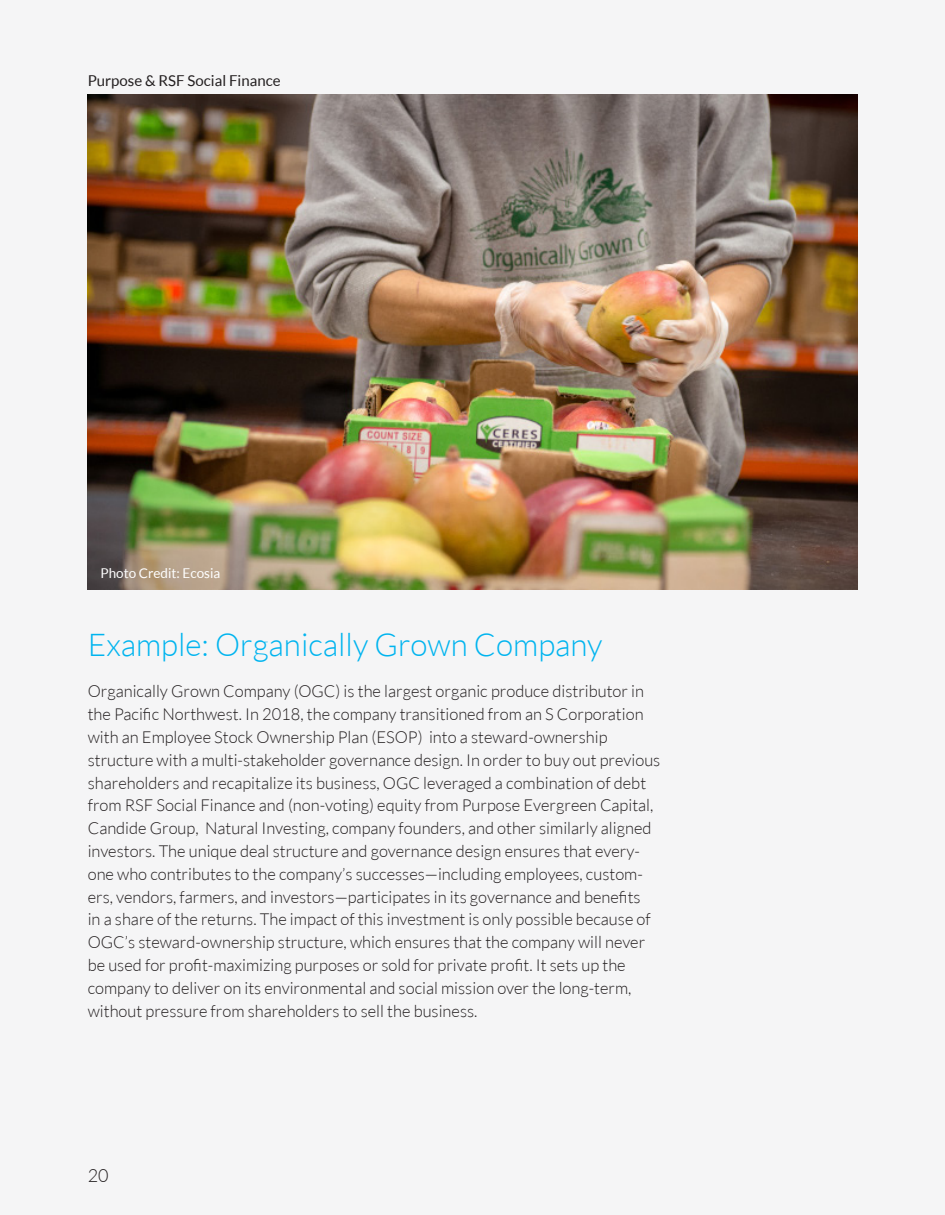
<style>
.page{position:relative;width:945px;height:1215px;background:#f5f5f6}
.page>*{position:absolute;margin:0;border:0;box-sizing:border-box;transform-origin:0 0}
.t1{font:300 31.5px "Lato";color:#00b4ef}
.t2{font:300 18px "Lato";color:#231f20}
.t3{font:300 16.5px/22.8px "Lato";color:#231f20}
.t4{font:15px "Lato";color:#231f20}
.t5{font:13.5px "Lato";color:#fff}
</style>
<div class="page">
<img style="left:88px;top:94px;width:770px;height:495px">
<p class="t4" style="left:88px;top:72px;width:194px">Purpose &amp; RSF Social Finance</p>
<p class="t5" style="left:100px;top:565px;width:122px">Photo Credit: Ecosia</p>
<p class="t1" style="left:88px;top:627px;width:516px">Example: Organically Grown Company</p>
<p class="t3" style="left:88px;top:680px;width:574px">Organically Grown Company (OGC) is the largest organic produce distributor in the Pacific Northwest. In 2018, the company transitioned from an S Corporation with an Employee Stock Ownership Plan (ESOP) into a steward-ownership structure with a multi-stakeholder governance design. In order to buy out previous shareholders and recapitalize its business, OGC leveraged a combination of debt from RSF Social Finance and (non-voting) equity from Purpose Evergreen Capital, Candide Group, Natural Investing, company founders, and other similarly aligned investors. The unique deal structure and governance design ensures that every&shy;one who contributes to the company’s successes—including employees, custom&shy;ers, vendors, farmers, and investors—participates in its governance and benefits<br>in a share of the returns. The impact of this investment is only possible because of OGC’s steward-ownership structure, which ensures that the company will never be used for profit-maximizing purposes or sold for private profit. It sets up the company to deliver on its environmental and social mission over the long-term, without pressure from shareholders to sell the business.</p>
<p class="t2" style="left:88px;top:1165px;width:22px">20</p>
</div>
